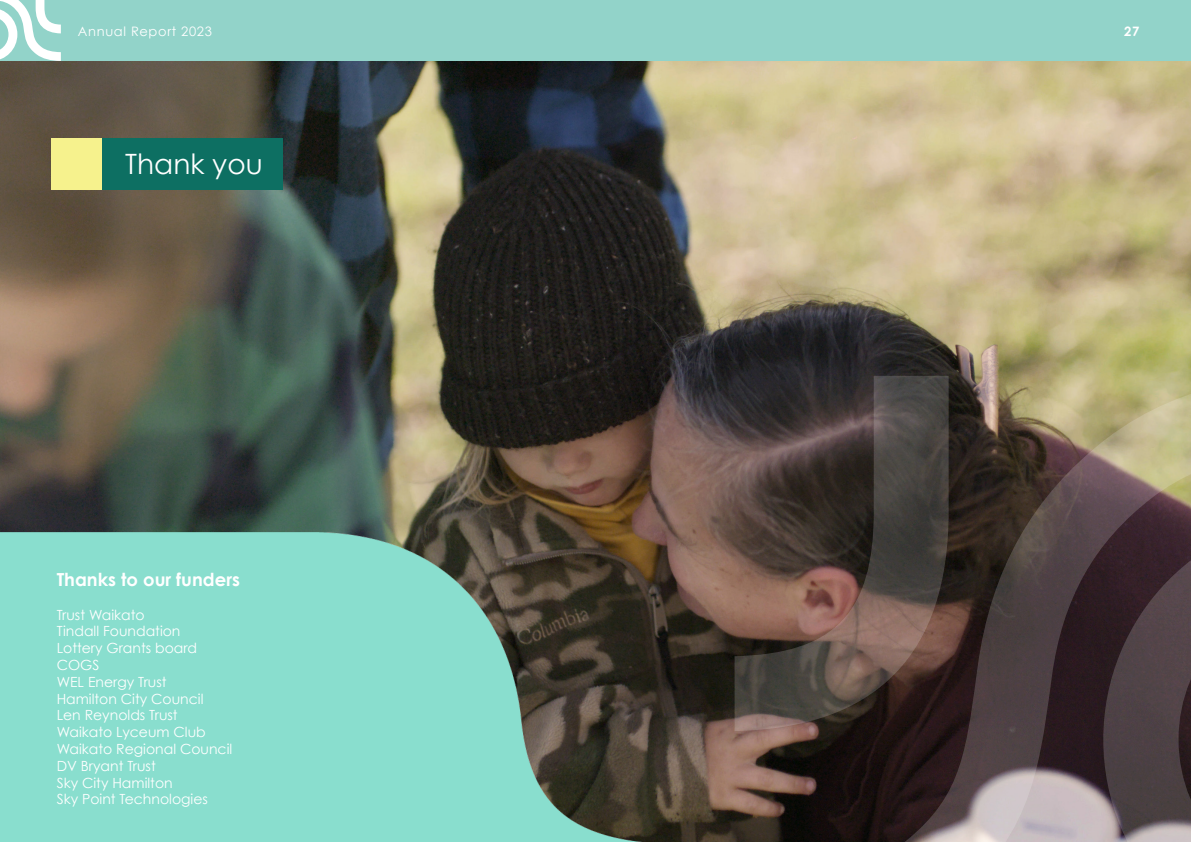
<style>
.page{position:relative;width:1191px;height:842px;background:#fff}
.page>*{position:absolute;margin:0;border:0;box-sizing:border-box;transform-origin:0 0}
.t1{font:28px "Century Gothic";color:#fff}
.t2{font:700 18px "Century Gothic";color:#fff}
.t3{font:14px "Century Gothic";color:#fff}
.t4{font:13px "Century Gothic";letter-spacing:.05em;color:#fff}
.t5{font:700 13px "Century Gothic";color:#fff}
</style>
<div class="page">
<img style="left:0;top:61px;width:1191px;height:781px">
<div style="left:51px;top:138px;width:51px;height:51px;background:#f6f28d"></div>
<div style="left:102px;top:138px;width:180px;height:51px;background:#0d6f62"></div>
<img style="left:0;top:533px;width:688px;height:309px">
<div style="left:0;top:0;width:1191px;height:61px;background:#92d3c9"></div>
<svg style="left:0;top:0;width:61px;height:61px"></svg>
<svg style="left:734px;top:376px;width:457px;height:466px"></svg>
<p class="t4" style="left:78px;top:23px;width:135px">Annual Report 2023</p>
<p class="t5" style="left:1124px;top:21px;width:17px">27</p>
<p class="t1" style="left:125px;top:147px;width:139px">Thank you</p>
<p class="t2" style="left:57px;top:566px;width:185px">Thanks to our funders</p>
<p class="t3" style="left:57px;top:606px;width:89px">Trust Waikato</p>
<p class="t3" style="left:57px;top:623px;width:125px">Tindall Foundation</p>
<p class="t3" style="left:57px;top:640px;width:142px">Lottery Grants board</p>
<p class="t3" style="left:57px;top:656px;width:44px">COGS</p>
<p class="t3" style="left:57px;top:673px;width:111px">WEL Energy Trust</p>
<p class="t3" style="left:57px;top:690px;width:148px">Hamilton City Council</p>
<p class="t3" style="left:57px;top:707px;width:122px">Len Reynolds Trust</p>
<p class="t3" style="left:57px;top:724px;width:151px">Waikato Lyceum Club</p>
<p class="t3" style="left:57px;top:740px;width:177px">Waikato Regional Council</p>
<p class="t3" style="left:57px;top:757px;width:101px">DV Bryant Trust</p>
<p class="t3" style="left:57px;top:774px;width:118px">Sky City Hamilton</p>
<p class="t3" style="left:57px;top:791px;width:153px">Sky Point Technologies</p>
</div>
